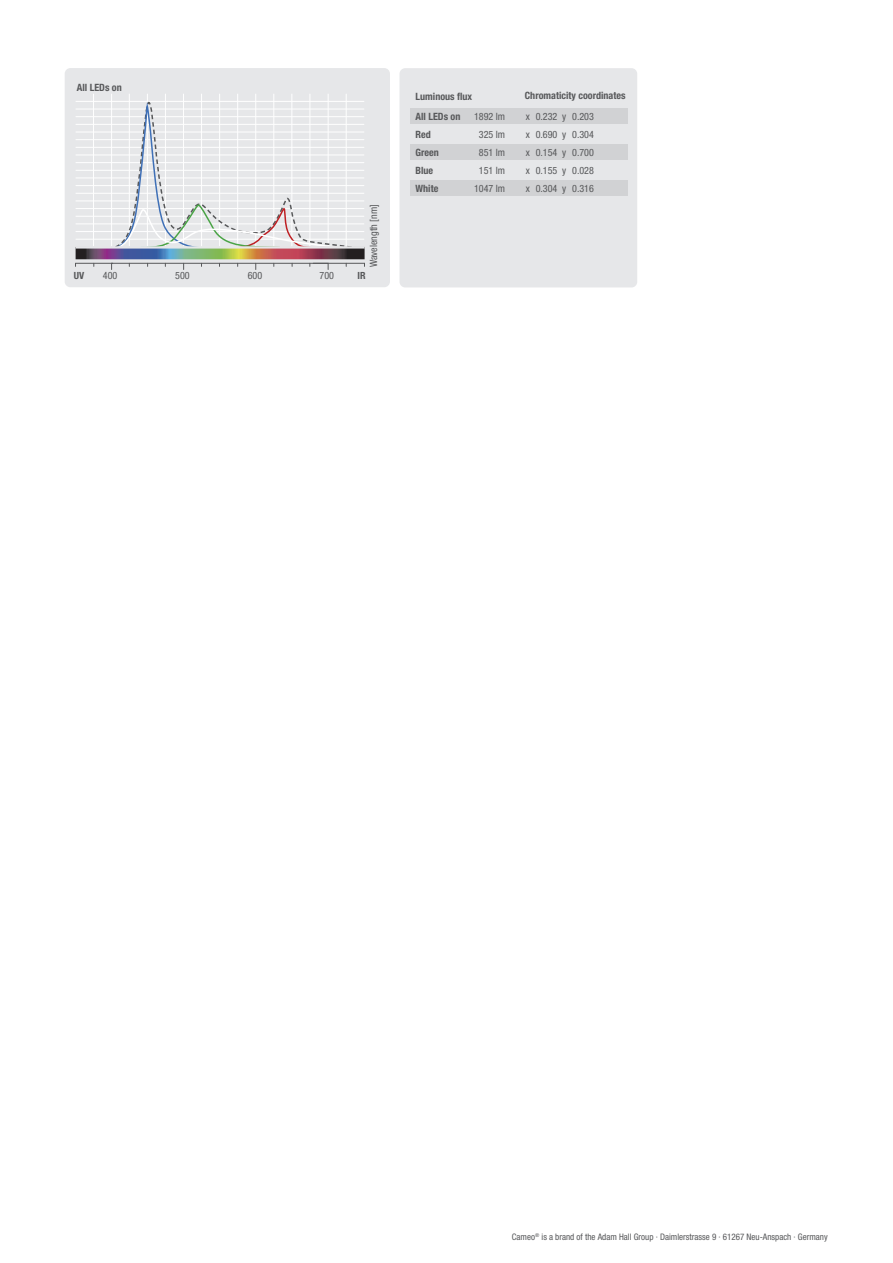
<style>
.page{position:relative;width:893px;height:1263px;background:#fff}
.page>*{position:absolute;margin:0;border:0;box-sizing:border-box;transform-origin:0 0}
.t1{font:condensed 10.05px "Helvetica Neue LT Std";color:#57585a}
.t2{font:700 condensed 10.05px "Helvetica Neue LT Std";color:#57585a}
.t3{font:700 condensed 9.9px "Helvetica Neue LT Std";color:#57585a}
.t4{font:condensed 9px "Helvetica Neue LT Std";color:#57585a}
</style>
<div class="page">
<div style="left:399px;top:68px;width:238px;height:219px;background:#e6e7e9;border-radius:6px"></div>
<div style="left:65px;top:68px;width:325px;height:219px;background:#e6e7e9;border-radius:6px"></div>
<hr style="left:310px;top:94px;width:1px;height:153px;background:#fff">
<hr style="left:292px;top:94px;width:1px;height:153px;background:#fff">
<hr style="left:273px;top:94px;width:1px;height:153px;background:#fff">
<hr style="left:255px;top:94px;width:1px;height:153px;background:#fff">
<hr style="left:237px;top:94px;width:1px;height:153px;background:#fff">
<hr style="left:219px;top:94px;width:1px;height:153px;background:#fff">
<hr style="left:201px;top:94px;width:1px;height:153px;background:#fff">
<hr style="left:183px;top:94px;width:1px;height:153px;background:#fff">
<hr style="left:165px;top:94px;width:1px;height:153px;background:#fff">
<hr style="left:147px;top:94px;width:1px;height:153px;background:#fff">
<hr style="left:129px;top:94px;width:1px;height:153px;background:#fff">
<hr style="left:111px;top:94px;width:1px;height:153px;background:#fff">
<hr style="left:93px;top:94px;width:1px;height:153px;background:#fff">
<hr style="left:346px;top:94px;width:1px;height:153px;background:#fff">
<hr style="left:328px;top:94px;width:1px;height:153px;background:#fff">
<svg style="left:75px;top:98px;width:290px;height:171px"></svg>
<hr style="left:76px;top:246px;width:289px;height:3px;background:#e6e7e9">
<div style="left:410px;top:180px;width:218px;height:16px;background:#d1d2d4"></div>
<div style="left:410px;top:144px;width:218px;height:16px;background:#d1d2d4"></div>
<div style="left:410px;top:108px;width:218px;height:16px;background:#d1d2d4"></div>
<p class="t2" style="left:77px;top:82px;width:46px">All LEDs on</p>
<p class="t1" style="left:368px;top:267px;width:64px;rotate:-90deg">Wavelength [nm]</p>
<p class="t3" style="left:74px;top:270px;width:12px">UV</p>
<p class="t3" style="left:357px;top:270px;width:10px">IR</p>
<p class="t1" style="left:103px;top:270px;width:16px">400</p>
<p class="t1" style="left:175px;top:270px;width:16px">500</p>
<p class="t1" style="left:248px;top:270px;width:16px">600</p>
<p class="t1" style="left:320px;top:270px;width:16px">700</p>
<p class="t2" style="left:416px;top:91px;width:58px">Luminous flux</p>
<p class="t2" style="left:525px;top:90px;width:102px">Chromaticity coordinates</p>
<p class="t2" style="left:416px;top:110px;width:46px">All LEDs on</p>
<p class="t1" style="left:474px;top:110px;width:33px">1892 lm</p>
<p class="t1" style="left:526px;top:110px;width:70px">x 0.232 y 0.203</p>
<p class="t2" style="left:416px;top:128px;width:17px">Red</p>
<p class="t1" style="left:479px;top:128px;width:28px">325 lm</p>
<p class="t1" style="left:526px;top:128px;width:70px">x 0.690 y 0.304</p>
<p class="t2" style="left:416px;top:146px;width:25px">Green</p>
<p class="t1" style="left:479px;top:146px;width:28px">851 lm</p>
<p class="t1" style="left:526px;top:146px;width:70px">x 0.154 y 0.700</p>
<p class="t2" style="left:416px;top:164px;width:19px">Blue</p>
<p class="t1" style="left:479px;top:164px;width:28px">151 lm</p>
<p class="t1" style="left:526px;top:164px;width:70px">x 0.155 y 0.028</p>
<p class="t2" style="left:416px;top:182px;width:24px">White</p>
<p class="t1" style="left:474px;top:182px;width:33px">1047 lm</p>
<p class="t1" style="left:526px;top:182px;width:70px">x 0.304 y 0.316</p>
<p class="t4" style="left:512px;top:1231px;width:317px">Cameo<sup>®</sup> is a brand of the Adam Hall Group · Daimlerstrasse 9 · 61267 Neu-Anspach · Germany</p>
</div>
